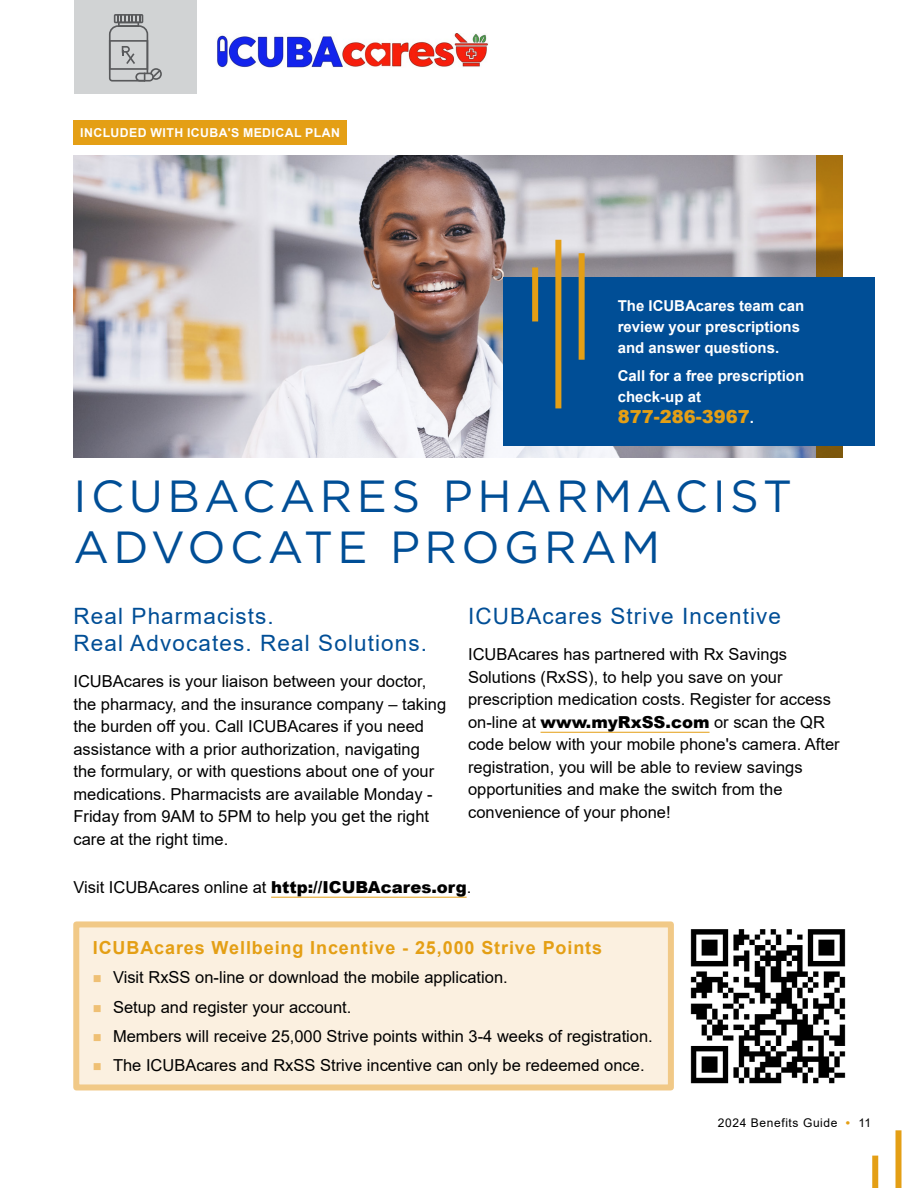
<style>
.page{position:relative;width:918px;height:1188px;background:#fff}
.page>*{position:absolute;margin:0;border:0;box-sizing:border-box;transform-origin:0 0}
.t1{font:45px/51px "Gotham";letter-spacing:.1em;color:#004e96}
.t2{font:22.5px/27px "Arial";letter-spacing:.05em;color:#004e96}
.t3{font:700 18px "Arial";letter-spacing:.05em;color:#e49f15}
.t4{font:900 18px "Arial";color:#e49f15}
.t5{font:16.5px/22.5px "Arial";color:#000}
.t6{font:700 15px/21px "Arial";color:#fff}
.t7{font:700 12.3px "Arial";letter-spacing:.035em;color:#fff}
.t8{font:12px "Arial";letter-spacing:.05em;color:#000}
.s1{font-weight:700;font-size:15px;color:#fff}
.s2{font-weight:900}
.s3{font-weight:700;color:#e49f15}
</style>
<div class="page">
<div style="left:74px;top:0;width:123px;height:94px;background:#d1d3d4"></div>
<svg style="left:109px;top:14px;width:53px;height:68px"></svg>
<img style="left:217px;top:34px;width:271px;height:33px">
<img style="left:73px;top:156px;width:743px;height:302px">
<hr style="left:541px;top:732px;width:169px;height:1px;background:#e49f15">
<div style="left:76px;top:924px;width:595px;height:163px;background:#fbf0e0"></div>
<div style="left:73px;top:921px;width:601px;height:169px;border:6px solid #f1c987"></div>
<svg style="left:816px;top:156px;width:27px;height:302px;background:#a9730f"></svg>
<div style="left:503px;top:277px;width:372px;height:169px;background:#004e96"></div>
<div style="left:579px;top:253px;width:6px;height:107px;background:#e49f15"></div>
<div style="left:555px;top:240px;width:6px;height:168px;background:#e49f15"></div>
<div style="left:532px;top:268px;width:6px;height:53px;background:#e49f15"></div>
<div style="left:73px;top:121px;width:274px;height:24px;background:#e49f15"></div>
<hr style="left:271px;top:897px;width:196px;height:1px;background:#e49f15">
<img style="left:690px;top:929px;width:156px;height:155px">
<div style="left:896px;top:1130px;width:6px;height:58px;background:#e49f15"></div>
<div style="left:872px;top:1156px;width:6px;height:32px;background:#e49f15"></div>
<p class="t7" style="left:80px;top:124px;width:261px">INCLUDED WITH ICUBA'S MEDICAL PLAN</p>
<p class="t6" style="left:618px;top:296px;width:188px">The ICUBAcares team can review your prescriptions and answer questions.</p>
<p class="t6" style="left:618px;top:365px;width:188px">Call for a free prescription check-up at</p>
<p class="t4" style="left:618px;top:403px;width:138px">877-286-3967<span class="s1">.</span></p>
<h1 class="t1" style="left:73px;top:469px;width:720px">ICUBACARES PHARMACIST<br>ADVOCATE PROGRAM</h1>
<h2 class="t2" style="left:73px;top:603px;width:355px">Real Pharmacists.<br>Real Advocates. Real Solutions.</h2>
<p class="t5" style="left:73px;top:670px;width:374px">ICUBAcares is your liaison between your doctor, the pharmacy, and the insurance company – taking the burden off you. Call ICUBAcares if you need assistance with a prior authorization, navigating the formulary, or with questions about one of your medications. Pharmacists are available Monday - Friday from 9AM to 5PM to help you get the right care at the right time.</p>
<h2 class="t2" style="left:468px;top:603px;width:314px">ICUBAcares Strive Incentive</h2>
<p class="t5" style="left:468px;top:643px;width:373px">ICUBAcares has partnered with Rx Savings Solutions (RxSS), to help you save on your prescription medication costs. Register for access on-line at <span class="s2">www.myRxSS.com</span> or scan the QR code below with your mobile phone's camera. After registration, you will be able to review savings opportunities and make the switch from the convenience of your phone!</p>
<p class="t5" style="left:73px;top:876px;width:399px">Visit ICUBAcares online at <span class="s2">http://ICUBAcares.org</span>.</p>
<p class="t3" style="left:93px;top:935px;width:511px">ICUBAcares Wellbeing Incentive - 25,000 Strive Points</p>
<p class="t5" style="left:113px;top:963px;width:541px;line-height:29.2px">Visit RxSS on-line or download the mobile application.<br>Setup and register your account.<br>Members will receive 25,000 Strive points within 3-4 weeks of registration.<br>The ICUBAcares and RxSS Strive incentive can only be redeemed once.</p>
<p class="t8" style="left:718px;top:1114px;width:155px">2024 Benefits Guide <span class="s3">•</span> 11</p>
</div>
